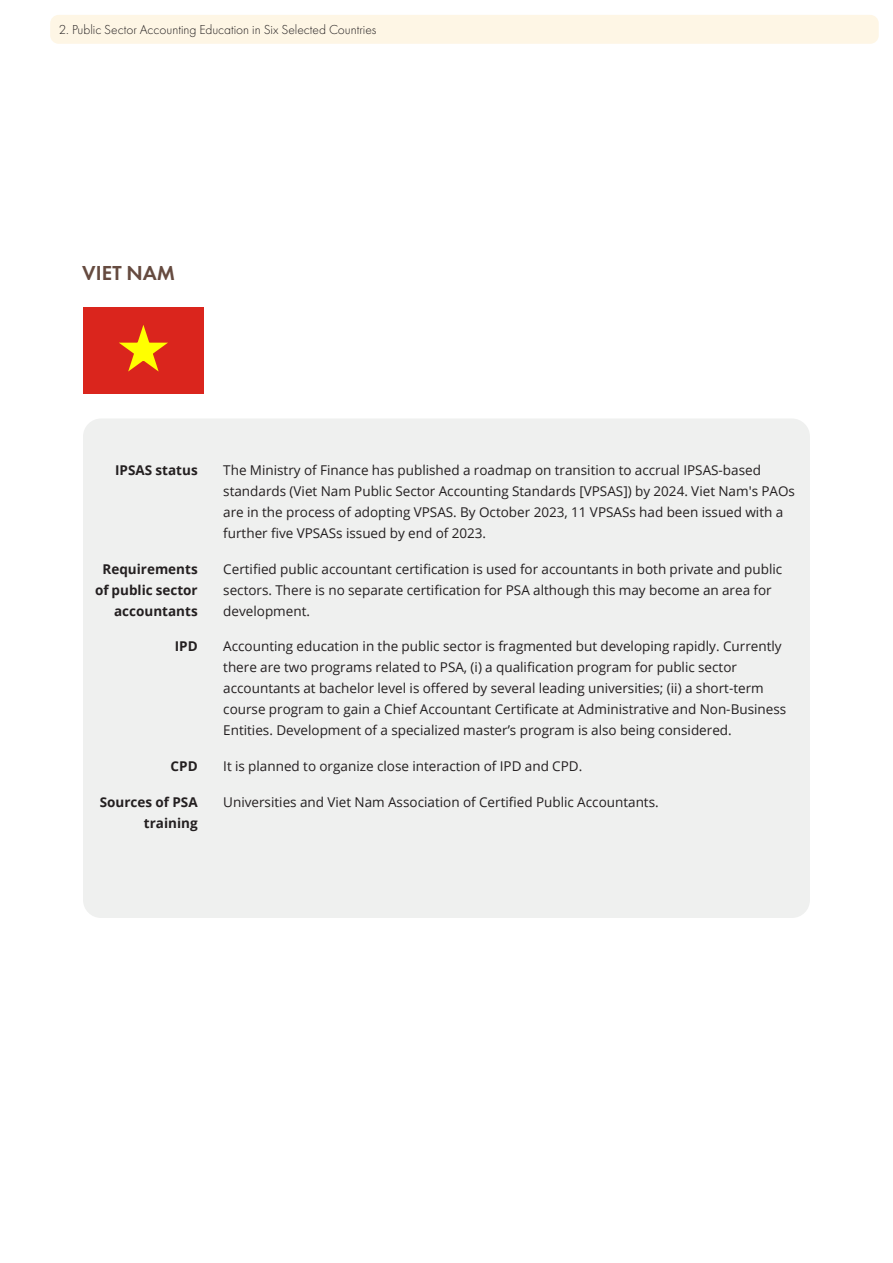
<style>
.page{position:relative;width:893px;height:1263px;background:#fff}
.page>*{position:absolute;margin:0;border:0;box-sizing:border-box;transform-origin:0 0}
.Header_level_3{font:600 21px "Futura PT";color:#664b40}
.Body_text{font:13.5px/21px "Open Sans";color:#231f20}
.Body_text-2{font:700 13.5px/21px "Open Sans";color:#231f20;text-align:right}
.t1{font:300 13.5px "Futura PT";color:#231f20}
</style>
<div class="page">
<div style="left:50px;top:15px;width:829px;height:29px;background:#fef6e5;border-radius:9px"></div>
<div style="left:83px;top:418px;width:727px;height:500px;background:#eff0ef;border-radius:18px"></div>
<div style="left:83px;top:307px;width:121px;height:87px;background:#da251d"></div>
<svg style="left:119px;top:325px;width:49px;height:47px"></svg>
<p class="t1" style="left:59px;top:22px;width:319px">2. Public Sector Accounting Education in Six Selected Countries</p>
<p class="Header_level_3" style="left:82px;top:259px;width:94px">VIET NAM</p>
<p class="Body_text-2" style="left:115px;top:459px;width:84px">IPSAS status</p>
<p class="Body_text" style="left:223px;top:459px;width:573px">The Ministry of Finance has published a roadmap on transition to accrual IPSAS-based standards (Viet Nam Public Sector Accounting Standards [VPSAS]) by 2024. Viet Nam's PAOs are in the process of adopting VPSAS. By October 2023, 11 VPSASs had been issued with a further five VPSASs issued by end of 2023.</p>
<p class="Body_text-2" style="left:95px;top:558px;width:104px">Requirements of public sector accountants</p>
<p class="Body_text" style="left:223px;top:558px;width:560px">Certified public accountant certification is used for accountants in both private and public sectors. There is no separate certification for PSA although this may become an area for development.</p>
<p class="Body_text-2" style="left:175px;top:636px;width:24px">IPD</p>
<p class="Body_text" style="left:223px;top:636px;width:565px">Accounting education in the public sector is fragmented but developing rapidly. Currently there are two programs related to PSA, (i) a qualification program for public sector accountants at bachelor level is offered by several leading universities; (ii) a short-term course program to gain a Chief Accountant Certificate at Administrative and Non-Business Entities. Development of a specialized master’s program is also being considered.</p>
<p class="Body_text-2" style="left:171px;top:755px;width:29px">CPD</p>
<p class="Body_text" style="left:223px;top:755px;width:361px">It is planned to organize close interaction of IPD and CPD.</p>
<p class="Body_text-2" style="left:100px;top:791px;width:99px">Sources of PSA training</p>
<p class="Body_text" style="left:223px;top:791px;width:437px">Universities and Viet Nam Association of Certified Public Accountants.</p>
</div>
